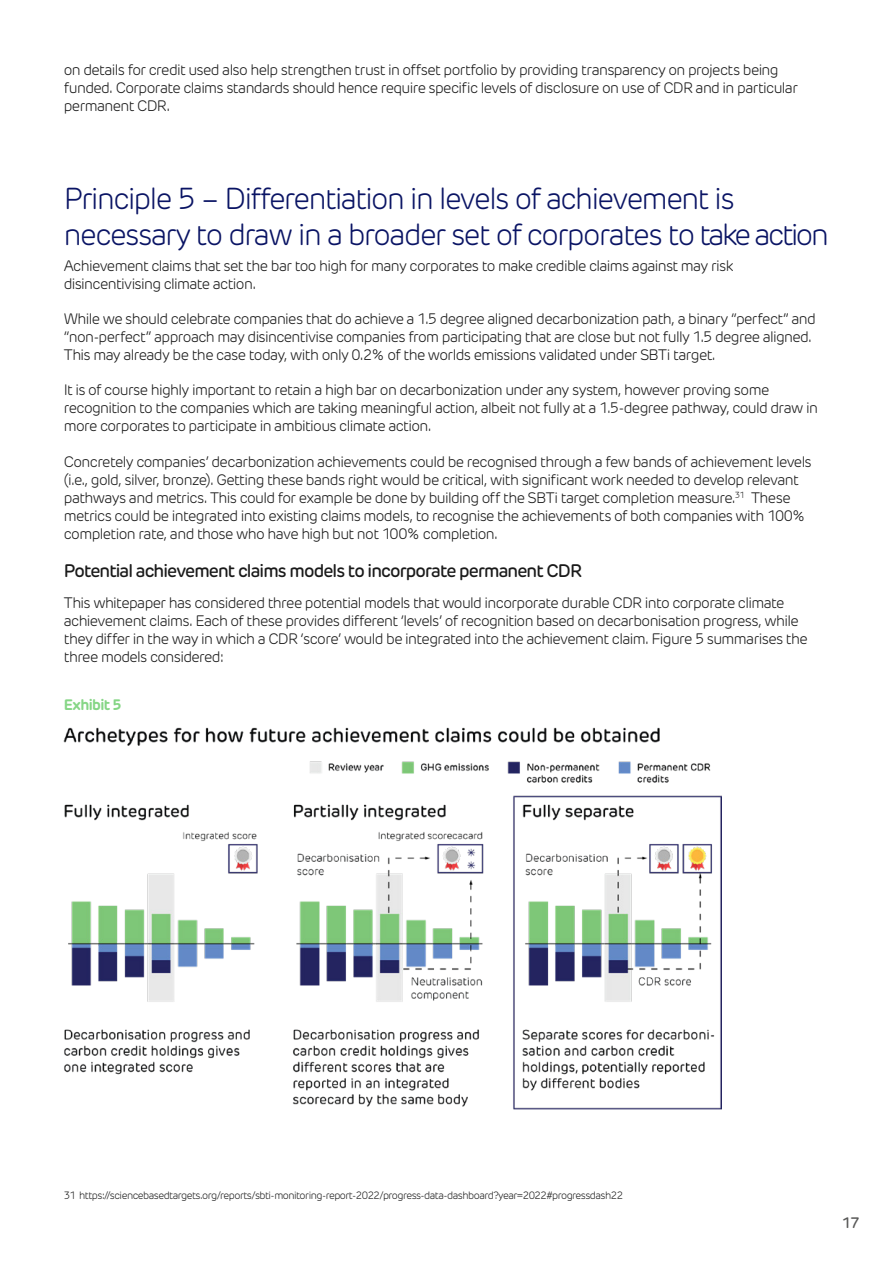
<style>
.page{position:relative;width:893px;height:1263px;background:#fff}
.page>*{position:absolute;margin:0;border:0;box-sizing:border-box;transform-origin:0 0}
.Large_quotation{font:300 30px/36px "New Rubrik";letter-spacing:-.05em;color:#0a1464}
.t1{font:500 18px "New Rubrik";letter-spacing:-.05em;color:#1a1a1a}
.Paragraph_1{font:300 15px/18px "New Rubrik";letter-spacing:-.04em;color:#1a1a1a}
.Paragraph_1-2{font:700 15px "New Rubrik";letter-spacing:-.04em;color:#86d686}
.t2{font:500 15px "New Rubrik";color:#575756}
.Paragraph_Style_1{font:300 10.5px "New Rubrik";letter-spacing:-.05em;color:#1a1a1a}
</style>
<div class="page">
<img style="left:64px;top:727px;width:657px;height:383px">
<p class="Paragraph_1" style="left:64px;top:61px;width:736px">on details for credit used also help strengthen trust in offset portfolio by providing transparency on projects being funded. Corporate claims standards should hence require specific levels of disclosure on use of CDR and in particular permanent CDR.</p>
<p class="Large_quotation" style="left:64px;top:180px;width:767px">Principle 5 – Differentiation in levels of achievement is necessary to draw in a broader set of corporates to take action</p>
<p class="Paragraph_1" style="left:64px;top:257px;width:671px">Achievement claims that set the bar too high for many corporates to make credible claims against may risk disincentivising climate action.</p>
<p class="Paragraph_1" style="left:64px;top:310px;width:754px">While we should celebrate companies that do achieve a 1.5 degree aligned decarbonization path, a binary “perfect” and “non-perfect” approach may disincentivise companies from participating that are close but not fully 1.5 degree aligned.<br>This may already be the case today, with only 0.2% of the worlds emissions validated under SBTi target.</p>
<p class="Paragraph_1" style="left:64px;top:381px;width:756px">It is of course highly important to retain a high bar on decarbonization under any system, however proving some recognition to the companies which are taking meaningful action, albeit not fully at a 1.5-degree pathway, could draw in more corporates to participate in ambitious climate action.</p>
<p class="Paragraph_1" style="left:64px;top:452px;width:749px">Concretely companies’ decarbonization achievements could be recognised through a few bands of achievement levels (i.e., gold, silver, bronze). Getting these bands right would be critical, with significant work needed to develop relevant pathways and metrics. This could for example be done by building off the SBTi target completion measure.<sup>31</sup> These metrics could be integrated into existing claims models, to recognise the achievements of both companies with 100% completion rate, and those who have high but not 100% completion.</p>
<p class="t1" style="left:64px;top:560px;width:520px">Potential achievement claims models to incorporate permanent CDR</p>
<p class="Paragraph_1" style="left:64px;top:594px;width:746px">This whitepaper has considered three potential models that would incorporate durable CDR into corporate climate achievement claims. Each of these provides different ‘levels’ of recognition based on decarbonisation progress, while they differ in the way in which a CDR ‘score’ would be integrated into the achievement claim. Figure 5 summarises the three models considered:</p>
<p class="Paragraph_1-2" style="left:64px;top:695px;width:59px">Exhibit 5</p>
<p class="Paragraph_Style_1" style="left:64px;top:1189px;width:561px">31 https://sciencebasedtargets.org/reports/sbti-monitoring-report-2022/progress-data-dashboard?year=2022#progressdash22</p>
<p class="t2" style="left:842px;top:1213px;width:19px">17</p>
</div>
